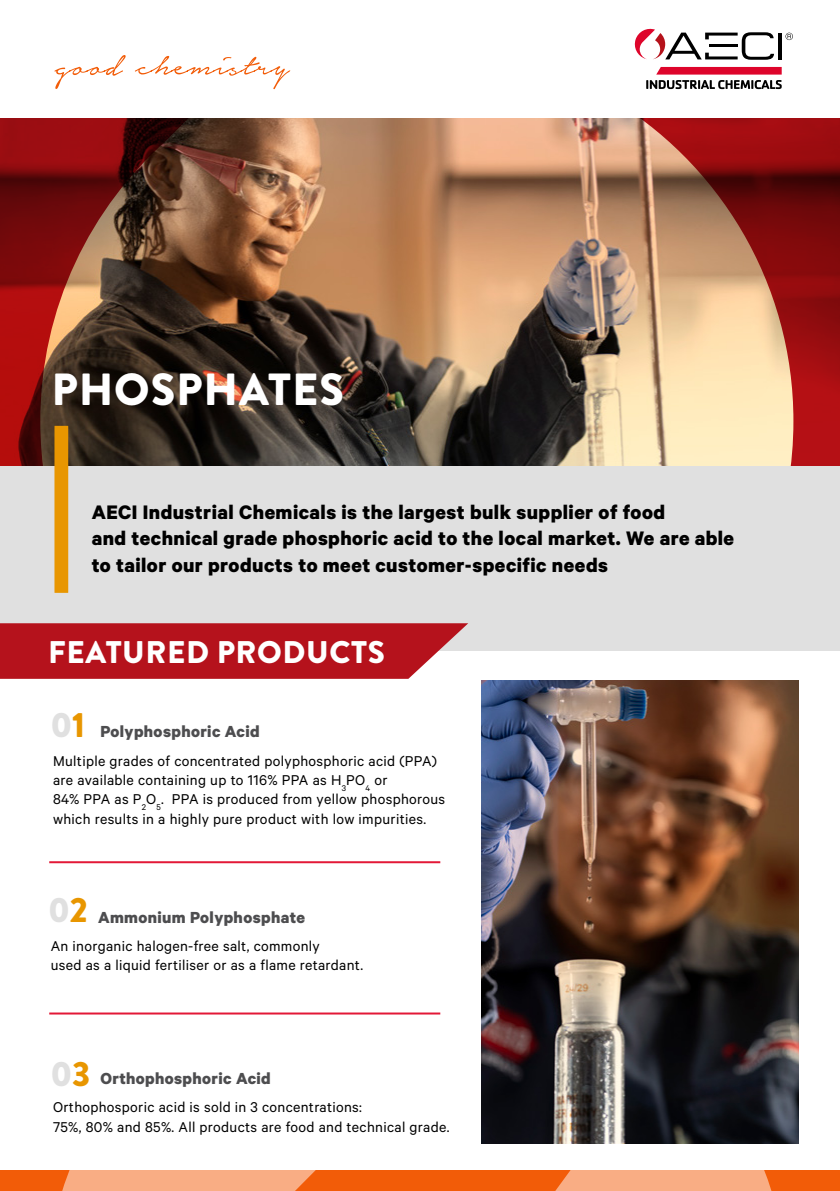
<style>
.page{position:relative;width:840px;height:1191px;background:#fff}
.page>*{position:absolute;margin:0;border:0;box-sizing:border-box;transform-origin:0 0}
.t1{font:900 45px "Brandon Grotesque";letter-spacing:.02em;color:#fff}
.t2{font:900 35px "Brandon Grotesque";color:#e0e0e0}
.t3{font:900 31.2px "Brandon Grotesque";letter-spacing:.02em;color:#fff}
.t4{font:700 22px/26.4px "Calibre";letter-spacing:.02em;color:#000}
.t5{font:700 18px "Calibre";letter-spacing:.02em;color:#4d4d4f}
.t6{font:16px/19.2px "Calibre";letter-spacing:.02em;color:#000}
.s1{color:#e89600}
</style>
<div class="page">
<div style="left:0;top:462px;width:839px;height:189px;background:#e0e0e0"></div>
<svg style="left:594px;top:118px;width:245px;height:347px;background:#c07f66"></svg>
<img style="left:0;top:118px;width:594px;height:347px">
<svg style="left:0;top:623px;width:468px;height:56px;background:#b9202a"></svg>
<svg style="left:54px;top:426px;width:14px;height:167px;background:#e69706"></svg>
<div style="left:0;top:1170px;width:839px;height:21px;background:#f25c08"></div>
<svg style="left:62px;top:1170px;width:710px;height:21px"></svg>
<hr style="left:49px;top:861px;width:391px;height:2px;background:#e31937">
<hr style="left:49px;top:1012px;width:391px;height:2px;background:#e31937">
<img style="left:481px;top:681px;width:317px;height:462px">
<svg style="left:54px;top:55px;width:236px;height:34px"></svg>
<svg style="left:778px;top:33px;width:3px;height:26px"></svg>
<svg style="left:634px;top:28px;width:139px;height:32px"></svg>
<svg style="left:785px;top:33px;width:7px;height:7px"></svg>
<svg style="left:646px;top:67px;width:135px;height:22px"></svg>
<h1 class="t1" style="left:51px;top:358px;width:294px">PHOSPHATES</h1>
<h3 class="t4" style="left:92px;top:498px;width:643px">AECI Industrial Chemicals is the largest bulk supplier of food<br>and technical grade phosphoric acid to the local market. We are able to tailor our products to meet customer-specific needs</h3>
<h3 class="t3" style="left:48px;top:630px;width:338px">FEATURED PRODUCTS</h3>
<h2 class="t2" style="left:50px;top:700px;width:37px">0<span class="s1">1</span></h2>
<p class="t5" style="left:100px;top:721px;width:160px">Polyphosphoric Acid</p>
<p class="t6" style="left:53px;top:751px;width:393px">Multiple grades of concentrated polyphosphoric acid (PPA) are available containing up to 116% PPA as H<sub>3</sub>PO<sub>4</sub> or<br>84% PPA as P<sub>2</sub>O<sub>5</sub>. PPA is produced from yellow phosphorous which results in a highly pure product with low impurities.</p>
<h2 class="t2" style="left:48px;top:885px;width:41px">0<span class="s1">2</span></h2>
<p class="t5" style="left:98px;top:906px;width:208px">Ammonium Polyphosphate</p>
<p class="t6" style="left:51px;top:936px;width:314px">An inorganic halogen-free salt, commonly<br>used as a liquid fertiliser or as a flame retardant.</p>
<h2 class="t2" style="left:50px;top:1048px;width:41px">0<span class="s1">3</span></h2>
<p class="t5" style="left:100px;top:1067px;width:172px">Orthophosphoric Acid</p>
<p class="t6" style="left:53px;top:1097px;width:397px">Orthophosporic acid is sold in 3 concentrations:<br>75%, 80% and 85%. All products are food and technical grade.</p>
</div>
